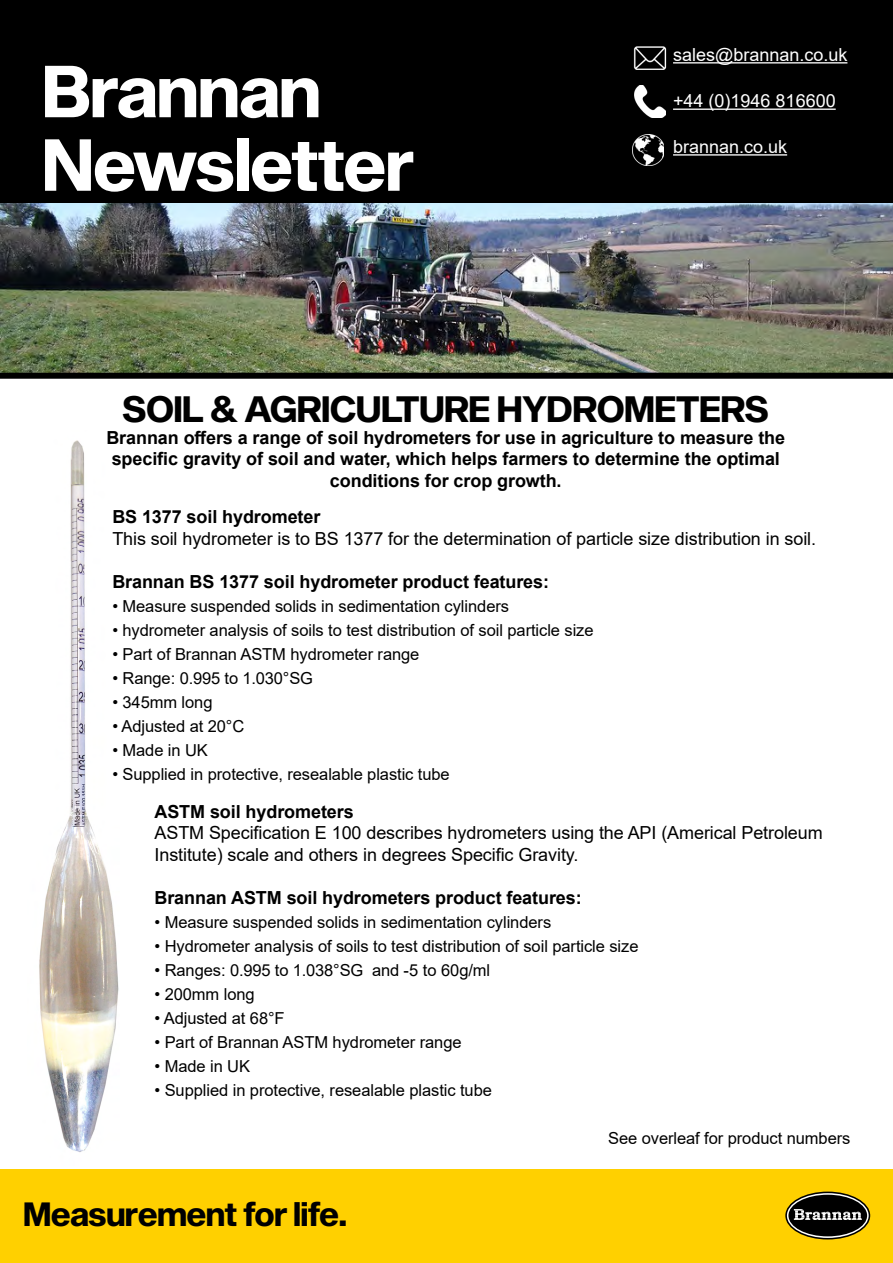
<style>
.page{position:relative;width:893px;height:1263px;background:#fff}
.page>*{position:absolute;margin:0;border:0;box-sizing:border-box;transform-origin:0 0}
.t1{font:72px/73.5px "Sequel Sans Bold Disp";color:#fff}
.t2{font:36px "Sequel Sans Bold Disp";color:#000}
.t3{font:33px "Sequel Sans Bold Disp";color:#000}
.t4{font:700 18px/21.6px "Arial";letter-spacing:-.005em;color:#000;text-align:center}
.t5{font:18px/21.6px "Arial";letter-spacing:-.005em;color:#000}
.t6{font:18px "Arial";color:#fff}
.t7{font:16.5px "Arial";letter-spacing:-.005em;color:#000}
</style>
<div class="page">
<div style="left:0;top:0;width:893px;height:213px;background:#000"></div>
<div style="left:0;top:1169px;width:893px;height:94px;background:#ffd000"></div>
<svg style="left:786px;top:1192px;width:83px;height:47px"></svg>
<div style="left:785px;top:1191px;width:85px;height:48px;border:2px solid #000;border-radius:50%"></div>
<div style="left:788px;top:1195px;width:79px;height:41px;background:#000;border-radius:50%"></div>
<svg style="left:794px;top:1209px;width:68px;height:11px"></svg>
<img style="left:633px;top:47px;width:34px;height:22px">
<hr style="left:673px;top:62px;width:174px;height:2px;background:#fff">
<img style="left:635px;top:86px;width:30px;height:32px">
<hr style="left:673px;top:109px;width:163px;height:1px;background:#fff">
<img style="left:633px;top:134px;width:31px;height:32px">
<hr style="left:673px;top:154px;width:114px;height:2px;background:#fff">
<img style="left:39px;top:440px;width:80px;height:712px">
<img style="left:0;top:203px;width:893px;height:170px">
<div style="left:0;top:373px;width:893px;height:6px;background:#000"></div>
<h1 class="t1" style="left:43px;top:58px;width:373px">Brannan<br>Newsletter</h1>
<p class="t6" style="left:673px;top:42px;width:176px">sales@brannan.co.uk</p>
<p class="t6" style="left:673px;top:89px;width:164px">+44 (0)1946 816600</p>
<p class="t6" style="left:673px;top:134px;width:116px">brannan.co.uk</p>
<h2 class="t2" style="left:123px;top:384px;width:647px">SOIL &amp; AGRICULTURE HYDROMETERS</h2>
<p class="t4" style="left:106px;top:427px;width:680px">Brannan offers a range of soil hydrometers for use in agriculture to measure the specific gravity of soil and water, which helps farmers to determine the optimal conditions for crop growth.</p>
<p class="t4" style="left:112px;top:506px;width:210px">BS 1377 soil hydrometer</p>
<p class="t5" style="left:112px;top:527px;width:705px">This soil hydrometer is to BS 1377 for the determination of particle size distribution in soil.</p>
<p class="t4" style="left:112px;top:571px;width:438px">Brannan BS 1377 soil hydrometer product features:</p>
<p class="t7" style="left:112px;top:595px;width:398px">• Measure suspended solids in sedimentation cylinders</p>
<p class="t7" style="left:112px;top:619px;width:483px">• hydrometer analysis of soils to test distribution of soil particle size</p>
<p class="t7" style="left:112px;top:643px;width:309px">• Part of Brannan ASTM hydrometer range</p>
<p class="t7" style="left:112px;top:667px;width:202px">• Range: 0.995 to 1.030°SG</p>
<p class="t7" style="left:112px;top:691px;width:102px">• 345mm long</p>
<p class="t7" style="left:112px;top:715px;width:134px">• Adjusted at 20°C</p>
<p class="t7" style="left:112px;top:739px;width:97px">• Made in UK</p>
<p class="t7" style="left:112px;top:763px;width:339px">• Supplied in protective, resealable plastic tube</p>
<p class="t4" style="left:154px;top:801px;width:201px">ASTM soil hydrometers</p>
<p class="t5" style="left:154px;top:822px;width:670px">ASTM Specification E 100 describes hydrometers using the API (Americal Petroleum<br>Institute) scale and others in degrees Specific Gravity.</p>
<p class="t4" style="left:154px;top:887px;width:429px">Brannan ASTM soil hydrometers product features:</p>
<p class="t7" style="left:154px;top:911px;width:398px">• Measure suspended solids in sedimentation cylinders</p>
<p class="t7" style="left:154px;top:935px;width:485px">• Hydrometer analysis of soils to test distribution of soil particle size</p>
<p class="t7" style="left:154px;top:959px;width:337px">• Ranges: 0.995 to 1.038°SG and -5 to 60g/ml</p>
<p class="t7" style="left:154px;top:983px;width:102px">• 200mm long</p>
<p class="t7" style="left:154px;top:1007px;width:132px">• Adjusted at 68°F</p>
<p class="t7" style="left:154px;top:1031px;width:309px">• Part of Brannan ASTM hydrometer range</p>
<p class="t7" style="left:154px;top:1055px;width:97px">• Made in UK</p>
<p class="t7" style="left:154px;top:1079px;width:339px">• Supplied in protective, resealable plastic tube</p>
<p class="t7" style="left:608px;top:1127px;width:244px">See overleaf for product numbers</p>
<h3 class="t3" style="left:24px;top:1191px;width:325px">Measurement for life.</h3>
</div>
